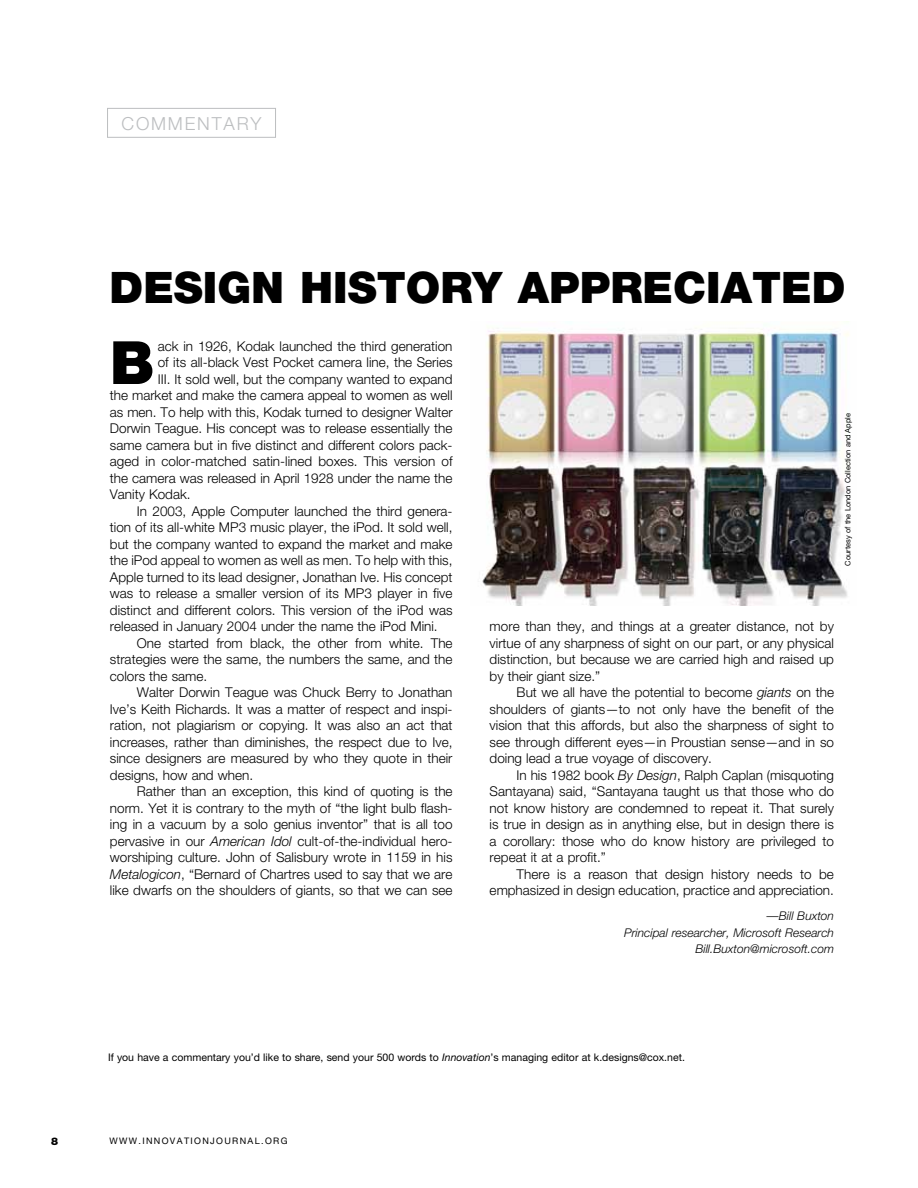
<style>
.page{position:relative;width:918px;height:1188px;background:#fff}
.page>*{position:absolute;margin:0;border:0;box-sizing:border-box;transform-origin:0 0}
.t1{font:900 59.7px "Helvetica Neue";color:#000}
.t2{font:900 43.5px "Helvetica Neue";color:#000}
.t3{font:300 18px "Helvetica Neue";color:#bcbec0}
.t4{font:300 13.5px/16.5px "Helvetica Neue";color:#000;text-align:justify}
.t5{font:italic 300 12px/16.5px "Helvetica Neue";color:#000;text-align:right}
.t6{font:10.5px "Helvetica Neue";color:#000}
.t7{font:900 10.5px "Helvetica Neue";color:#000}
.t8{font:9px "Helvetica Neue";letter-spacing:.15em;color:#000}
.t9{font:7.5px "Helvetica Neue";color:#000}
.s1{font-style:italic}
</style>
<div class="page">
<div style="left:107px;top:108px;width:169px;height:30px;border:1px solid #bcbec0"></div>
<img style="left:482px;top:321px;width:367px;height:284px">
<h3 class="t3" style="left:122px;top:113px;width:16px">comm</h3>
<h3 class="t3" style="left:185px;top:113px;width:41px">entary</h3>
<h2 class="t2" style="left:110px;top:262px;width:738px">DESIGN HISTORY APPRECIATED</h2>
<h1 class="t1" style="left:110px;top:327px;width:46px">B</h1>
<p class="t4" style="left:158px;top:338px;width:296px">ack in 1926, Kodak launched the third generation</p>
<p class="t4" style="left:158px;top:354px;width:296px">of its all-black Vest Pocket camera line, the Series</p>
<p class="t4" style="left:158px;top:371px;width:296px">III. It sold well, but the company wanted to expand</p>
<p class="t4" style="left:110px;top:387px;width:344px">the market and make the camera appeal to women as well</p>
<p class="t4" style="left:110px;top:404px;width:344px">as men. To help with this, Kodak turned to designer Walter</p>
<p class="t4" style="left:110px;top:420px;width:344px">Dorwin Teague. His concept was to release essentially the</p>
<p class="t4" style="left:110px;top:437px;width:344px">same camera but in five distinct and different colors pack-</p>
<p class="t4" style="left:110px;top:453px;width:344px">aged in color-matched satin-lined boxes. This version of</p>
<p class="t4" style="left:110px;top:470px;width:344px">the camera was released in April 1928 under the name the</p>
<p class="t4" style="left:110px;top:486px;width:82px">Vanity Kodak.</p>
<p class="t4" style="left:137px;top:503px;width:317px">In 2003, Apple Computer launched the third genera-</p>
<p class="t4" style="left:110px;top:519px;width:344px">tion of its all-white MP3 music player, the iPod. It sold well,</p>
<p class="t4" style="left:110px;top:536px;width:344px">but the company wanted to expand the market and make</p>
<p class="t4" style="left:110px;top:552px;width:344px">the iPod appeal to women as well as men. To help with this,</p>
<p class="t4" style="left:110px;top:569px;width:344px">Apple turned to its lead designer, Jonathan Ive. His concept</p>
<p class="t4" style="left:110px;top:585px;width:344px">was to release a smaller version of its MP3 player in five</p>
<p class="t4" style="left:110px;top:602px;width:344px">distinct and different colors. This version of the iPod was</p>
<p class="t4" style="left:110px;top:618px;width:329px">released in January 2004 under the name the iPod Mini.</p>
<p class="t4" style="left:137px;top:635px;width:317px">One started from black, the other from white. The</p>
<p class="t4" style="left:110px;top:651px;width:344px">strategies were the same, the numbers the same, and the</p>
<p class="t4" style="left:110px;top:668px;width:99px">colors the same.</p>
<p class="t4" style="left:137px;top:684px;width:317px">Walter Dorwin Teague was Chuck Berry to Jonathan</p>
<p class="t4" style="left:110px;top:701px;width:344px">Ive’s Keith Richards. It was a matter of respect and inspi-</p>
<p class="t4" style="left:110px;top:717px;width:344px">ration, not plagiarism or copying. It was also an act that</p>
<p class="t4" style="left:110px;top:734px;width:344px">increases, rather than diminishes, the respect due to Ive,</p>
<p class="t4" style="left:110px;top:750px;width:344px">since designers are measured by who they quote in their</p>
<p class="t4" style="left:110px;top:767px;width:145px">designs, how and when.</p>
<p class="t4" style="left:137px;top:783px;width:317px">Rather than an exception, this kind of quoting is the</p>
<p class="t4" style="left:110px;top:800px;width:344px">norm. Yet it is contrary to the myth of “the light bulb flash-</p>
<p class="t4" style="left:110px;top:816px;width:344px">ing in a vacuum by a solo genius inventor” that is all too</p>
<p class="t4" style="left:110px;top:833px;width:344px">pervasive in our <span class="s1">American Idol</span> cult-of-the-individual hero-</p>
<p class="t4" style="left:110px;top:849px;width:344px">worshiping culture. John of Salisbury wrote in 1159 in his</p>
<p class="t4" style="left:110px;top:866px;width:344px"><span class="s1">Metalogicon</span>, “Bernard of Chartres used to say that we are</p>
<p class="t4" style="left:110px;top:882px;width:344px">like dwarfs on the shoulders of giants, so that we can see</p>
<p class="t9" style="left:843px;top:566px;width:154px;rotate:-90deg">Courtesy of the London Collection and Apple</p>
<p class="t4" style="left:490px;top:618px;width:346px">more than they, and things at a greater distance, not by virtue of any sharpness of sight on our part, or any physical distinction, but because we are carried high and raised up by their giant size.”</p>
<p class="t4" style="left:490px;top:684px;width:346px;text-indent:27px">But we all have the potential to become <span class="s1">giants</span> on the shoulders of giants—to not only have the benefit of the vision that this affords, but also the sharpness of sight to see through different eyes—in Proustian sense—and in so doing lead a true voyage of discovery.</p>
<p class="t4" style="left:490px;top:767px;width:346px;text-indent:27px">In his 1982 book <span class="s1">By Design</span>, Ralph Caplan (misquoting Santayana) said, “Santayana taught us that those who do not know history are condemned to repeat it. That surely is true in design as in anything else, but in design there is a corollary: those who do know history are privileged to repeat it at a profit.”</p>
<p class="t4" style="left:490px;top:866px;width:346px;text-align:right">There is a reason that design history needs to be emphasized in design education, practice and appreciation.</p>
<p class="t5" style="left:624px;top:908px;width:211px">—Bill Buxton<br>Principal researcher, Microsoft Research<br>Bill.Buxton@microsoft.com</p>
<p class="t6" style="left:108px;top:1051px;width:578px">If you have a commentary you’d like to share, send your 500 words to <span class="s1">Innovation</span>’s managing editor at k.designs@cox.net.</p>
<p class="t7" style="left:51px;top:1135px;width:9px">8</p>
<p class="t8" style="left:110px;top:1135px;width:180px">www.INNOVATIONjournal.org</p>
</div>
